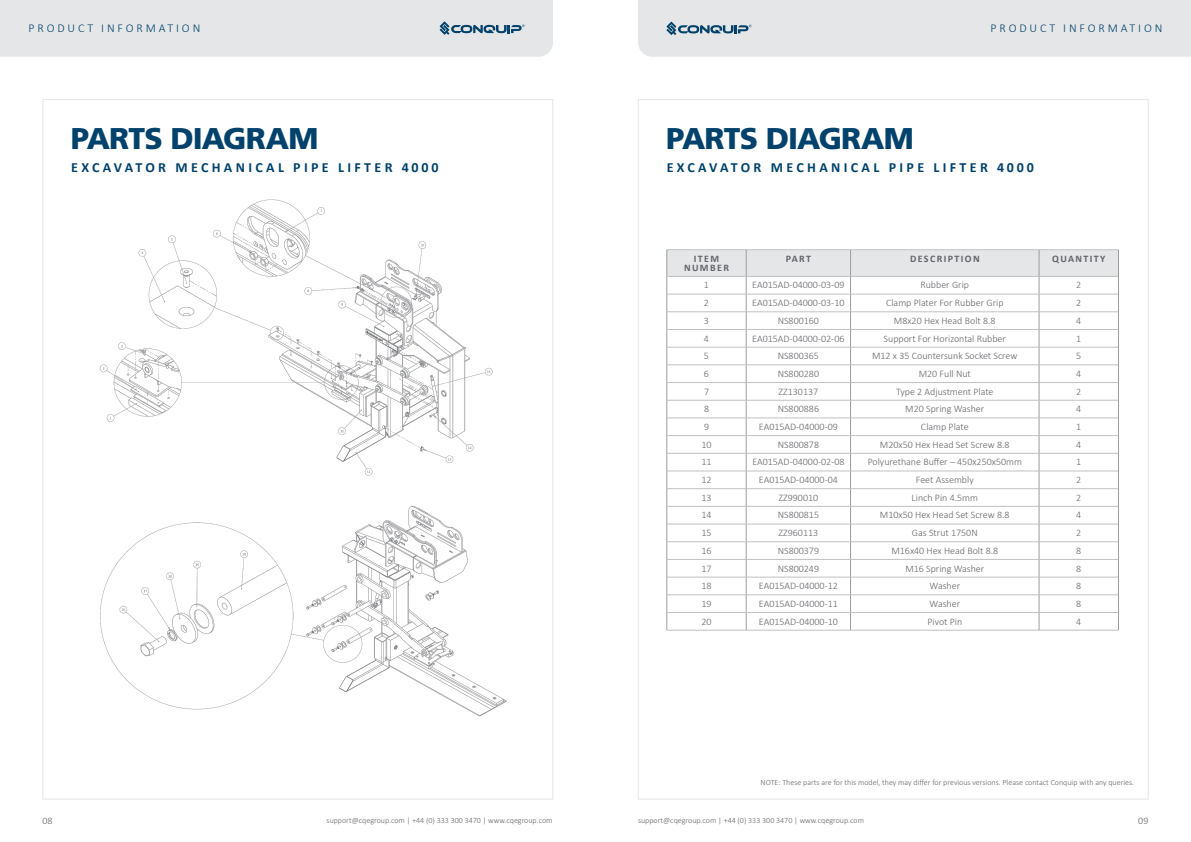
<style>
.page{position:relative;width:1191px;height:842px;background:#fff}
.page>*{position:absolute;margin:0;border:0;box-sizing:border-box;transform-origin:0 0}
.t1{font:900 30px "Frutiger LT Std";letter-spacing:-.025em;color:#00426b}
.t2{font:700 14px "Calibri";letter-spacing:.24em;color:#00426b}
.t3{font:300 12px "Calibri";letter-spacing:.24em;color:#00426b}
.t4{font:300 10px "Calibri";color:#636469}
.t5{font:700 10px/9px "Calibri";letter-spacing:.14em;color:#636469;text-align:center}
.t6{font:300 8px "Calibri";color:#636469}
</style>
<div class="page">
<div style="left:0;top:0;width:553px;height:57px;background:#e5e6e7"></div>
<div style="left:638px;top:0;width:553px;height:57px;background:#e5e6e7"></div>
<img style="left:100px;top:505px;width:407px;height:212px">
<img style="left:99px;top:199px;width:394px;height:277px">
<hr style="left:666px;top:249px;width:80px;height:1px;background:#c0c1c4">
<hr style="left:746px;top:249px;width:104px;height:1px;background:#c0c1c4">
<hr style="left:850px;top:249px;width:189px;height:1px;background:#c0c1c4">
<hr style="left:1039px;top:249px;width:79px;height:1px;background:#c0c1c4">
<hr style="left:746px;top:630px;width:104px;height:1px;background:#c0c1c4">
<hr style="left:850px;top:630px;width:189px;height:1px;background:#c0c1c4">
<hr style="left:1039px;top:630px;width:79px;height:1px;background:#c0c1c4">
<hr style="left:666px;top:630px;width:80px;height:1px;background:#c0c1c4">
<svg style="left:666px;top:250px;width:453px;height:380px"></svg>
<p class="t3" style="left:29px;top:21px;width:173px">PRODUCT INFORMATION</p>
<p class="t3" style="left:990px;top:21px;width:173px">PRODUCT INFORMATION</p>
<h1 class="t1" style="left:71px;top:120px;width:249px">PARTS DIAGRAM</h1>
<h1 class="t1" style="left:666px;top:120px;width:249px">PARTS DIAGRAM</h1>
<h2 class="t2" style="left:71px;top:157px;width:369px">EXCAVATOR MECHANICAL PIPE LIFTER 4000</h2>
<h2 class="t2" style="left:666px;top:157px;width:369px">EXCAVATOR MECHANICAL PIPE LIFTER 4000</h2>
<p class="t5" style="left:684px;top:254px;width:46px">ITEM<br>NUMBER</p>
<p class="t5" style="left:785px;top:254px;width:27px">PART</p>
<p class="t5" style="left:910px;top:254px;width:71px">DESCRIPTION</p>
<p class="t5" style="left:1052px;top:254px;width:55px">QUANTITY</p>
<p class="t4" style="left:704px;top:279px;width:7px">1</p>
<p class="t4" style="left:752px;top:279px;width:94px">EA015AD-04000-03-09</p>
<p class="t4" style="left:920px;top:279px;width:50px">Rubber Grip</p>
<p class="t4" style="left:1076px;top:279px;width:7px">2</p>
<p class="t4" style="left:704px;top:297px;width:7px">2</p>
<p class="t4" style="left:752px;top:297px;width:94px">EA015AD-04000-03-10</p>
<p class="t4" style="left:886px;top:297px;width:119px">Clamp Plater For Rubber Grip</p>
<p class="t4" style="left:1076px;top:297px;width:7px">2</p>
<p class="t4" style="left:704px;top:314px;width:7px">3</p>
<p class="t4" style="left:777px;top:314px;width:43px">NS800160</p>
<p class="t4" style="left:894px;top:314px;width:103px">M8x20 Hex Head Bolt 8.8</p>
<p class="t4" style="left:1076px;top:314px;width:7px">4</p>
<p class="t4" style="left:704px;top:332px;width:7px">4</p>
<p class="t4" style="left:752px;top:332px;width:94px">EA015AD-04000-02-06</p>
<p class="t4" style="left:883px;top:332px;width:124px">Support For Horizontal Rubber</p>
<p class="t4" style="left:1076px;top:332px;width:7px">1</p>
<p class="t4" style="left:704px;top:350px;width:7px">5</p>
<p class="t4" style="left:777px;top:350px;width:43px">NS800365</p>
<p class="t4" style="left:872px;top:350px;width:147px">M12 x 35 Countersunk Socket Screw</p>
<p class="t4" style="left:1076px;top:350px;width:7px">5</p>
<p class="t4" style="left:704px;top:367px;width:7px">6</p>
<p class="t4" style="left:777px;top:367px;width:43px">NS800280</p>
<p class="t4" style="left:918px;top:367px;width:54px">M20 Full Nut</p>
<p class="t4" style="left:1076px;top:367px;width:7px">4</p>
<p class="t4" style="left:704px;top:385px;width:7px">7</p>
<p class="t4" style="left:778px;top:385px;width:41px">ZZ130137</p>
<p class="t4" style="left:896px;top:385px;width:99px">Type 2 Adjustment Plate</p>
<p class="t4" style="left:1076px;top:385px;width:7px">2</p>
<p class="t4" style="left:704px;top:403px;width:7px">8</p>
<p class="t4" style="left:777px;top:403px;width:43px">NS800886</p>
<p class="t4" style="left:905px;top:403px;width:81px">M20 Spring Washer</p>
<p class="t4" style="left:1076px;top:403px;width:7px">4</p>
<p class="t4" style="left:704px;top:420px;width:7px">9</p>
<p class="t4" style="left:759px;top:420px;width:80px">EA015AD-04000-09</p>
<p class="t4" style="left:921px;top:420px;width:49px">Clamp Plate</p>
<p class="t4" style="left:1076px;top:420px;width:7px">1</p>
<p class="t4" style="left:701px;top:438px;width:12px">10</p>
<p class="t4" style="left:777px;top:438px;width:43px">NS800878</p>
<p class="t4" style="left:880px;top:438px;width:131px">M20x50 Hex Head Set Screw 8.8</p>
<p class="t4" style="left:1076px;top:438px;width:7px">4</p>
<p class="t4" style="left:701px;top:456px;width:12px">11</p>
<p class="t4" style="left:752px;top:456px;width:94px">EA015AD-04000-02-08</p>
<p class="t4" style="left:867px;top:456px;width:156px">Polyurethane Buffer – 450x250x50mm</p>
<p class="t4" style="left:1076px;top:456px;width:7px">1</p>
<p class="t4" style="left:701px;top:473px;width:12px">12</p>
<p class="t4" style="left:759px;top:473px;width:80px">EA015AD-04000-04</p>
<p class="t4" style="left:916px;top:473px;width:59px">Feet Assembly</p>
<p class="t4" style="left:1076px;top:473px;width:7px">2</p>
<p class="t4" style="left:701px;top:491px;width:12px">13</p>
<p class="t4" style="left:778px;top:491px;width:41px">ZZ990010</p>
<p class="t4" style="left:911px;top:491px;width:68px">Linch Pin 4.5mm</p>
<p class="t4" style="left:1076px;top:491px;width:7px">2</p>
<p class="t4" style="left:701px;top:509px;width:12px">14</p>
<p class="t4" style="left:777px;top:509px;width:43px">NS800815</p>
<p class="t4" style="left:880px;top:509px;width:131px">M10x50 Hex Head Set Screw 8.8</p>
<p class="t4" style="left:1076px;top:509px;width:7px">4</p>
<p class="t4" style="left:701px;top:527px;width:12px">15</p>
<p class="t4" style="left:778px;top:527px;width:41px">ZZ960113</p>
<p class="t4" style="left:912px;top:527px;width:67px">Gas Strut 1750N</p>
<p class="t4" style="left:1076px;top:527px;width:7px">2</p>
<p class="t4" style="left:701px;top:544px;width:12px">16</p>
<p class="t4" style="left:777px;top:544px;width:43px">NS800379</p>
<p class="t4" style="left:891px;top:544px;width:108px">M16x40 Hex Head Bolt 8.8</p>
<p class="t4" style="left:1076px;top:544px;width:7px">8</p>
<p class="t4" style="left:701px;top:562px;width:12px">17</p>
<p class="t4" style="left:777px;top:562px;width:43px">NS800249</p>
<p class="t4" style="left:905px;top:562px;width:81px">M16 Spring Washer</p>
<p class="t4" style="left:1076px;top:562px;width:7px">8</p>
<p class="t4" style="left:701px;top:580px;width:12px">18</p>
<p class="t4" style="left:759px;top:580px;width:80px">EA015AD-04000-12</p>
<p class="t4" style="left:929px;top:580px;width:32px">Washer</p>
<p class="t4" style="left:1076px;top:580px;width:7px">8</p>
<p class="t4" style="left:701px;top:597px;width:12px">19</p>
<p class="t4" style="left:759px;top:597px;width:80px">EA015AD-04000-11</p>
<p class="t4" style="left:929px;top:597px;width:32px">Washer</p>
<p class="t4" style="left:1076px;top:597px;width:7px">8</p>
<p class="t4" style="left:701px;top:615px;width:12px">20</p>
<p class="t4" style="left:759px;top:615px;width:80px">EA015AD-04000-10</p>
<p class="t4" style="left:927px;top:615px;width:36px">Pivot Pin</p>
<p class="t4" style="left:1076px;top:615px;width:7px">4</p>
<p class="t6" style="left:760px;top:778px;width:375px">NOTE: These parts are for this model, they may differ for previous versions. Please contact Conquip with any queries.</p>
<p class="t4" style="left:43px;top:814px;width:12px">08</p>
<p class="t6" style="left:326px;top:816px;width:227px">support@cqegroup.com | +44 (0) 333 300 3470 | www.cqegroup.com</p>
<p class="t6" style="left:638px;top:816px;width:227px">support@cqegroup.com | +44 (0) 333 300 3470 | www.cqegroup.com</p>
<p class="t4" style="left:1138px;top:814px;width:12px">09</p>
</div>
